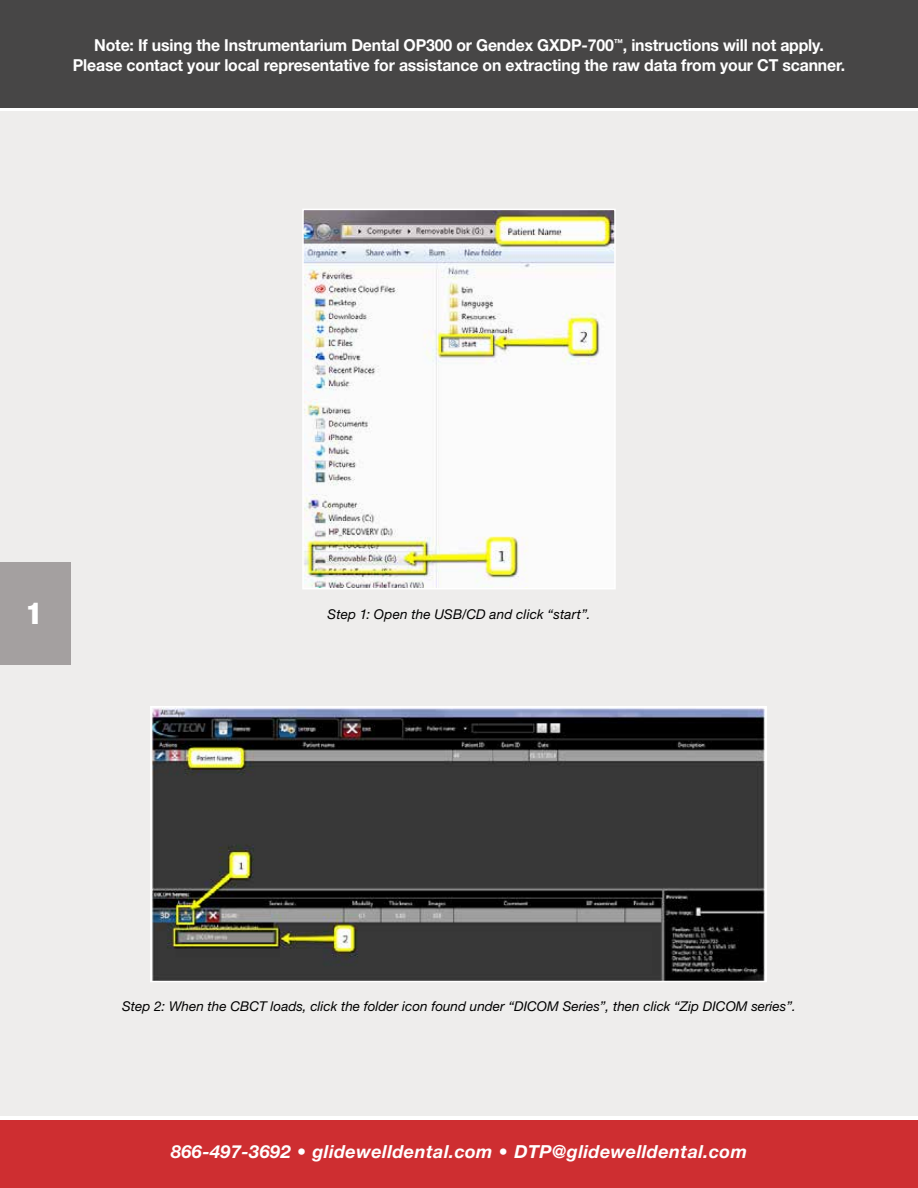
<style>
.page{position:relative;width:918px;height:1188px;background:#fff}
.page>*{position:absolute;margin:0;border:0;box-sizing:border-box;transform-origin:0 0}
.t1{font:900 condensed 30px "Helvetica Neue LT Std";color:#fff}
.t2{font:italic 700 18px "Helvetica Neue LT Std";letter-spacing:.025em;color:#fff}
.t3{font:700 16.5px/19.8px "Helvetica Neue LT Std";letter-spacing:-.01em;color:#fff;text-align:center;scale:.96 1}
.t4{font:italic 13.5px "Helvetica Neue LT Std";color:#000}
</style>
<div class="page">
<div style="left:0;top:0;width:918px;height:108px;background:#474646"></div>
<div style="left:0;top:1120px;width:918px;height:68px;background:#ce2e31"></div>
<div style="left:0;top:111px;width:918px;height:1005px;background:#eeedec"></div>
<div style="left:0;top:562px;width:71px;height:103px;background:#a4a0a0"></div>
<img style="left:305px;top:212px;width:308px;height:374px">
<div style="left:302px;top:209px;width:314px;height:380px;border:2px solid #fff"></div>
<img style="left:153px;top:709px;width:611px;height:270px">
<div style="left:150px;top:706px;width:617px;height:276px;border:2px solid #fff"></div>
<p class="t3" style="left:73px;top:35px;width:806px">Note: If using the Instrumentarium Dental OP300 or Gendex GXDP-700<sup>™</sup>, instructions will not apply.<br>Please contact your local representative for assistance on extracting the raw data from your CT scanner.</p>
<h1 class="t1" style="left:27px;top:595px;width:17px">1</h1>
<p class="t4" style="left:328px;top:606px;width:264px">Step 1: Open the USB/CD and click “start”.</p>
<p class="t4" style="left:122px;top:999px;width:675px">Step 2: When the CBCT loads, click the folder icon found under “DICOM Series”, then click “Zip DICOM series”.</p>
<p class="t2" style="left:171px;top:1140px;width:577px">866-497-3692 • glidewelldental.com • DTP@glidewelldental.com</p>
</div>
